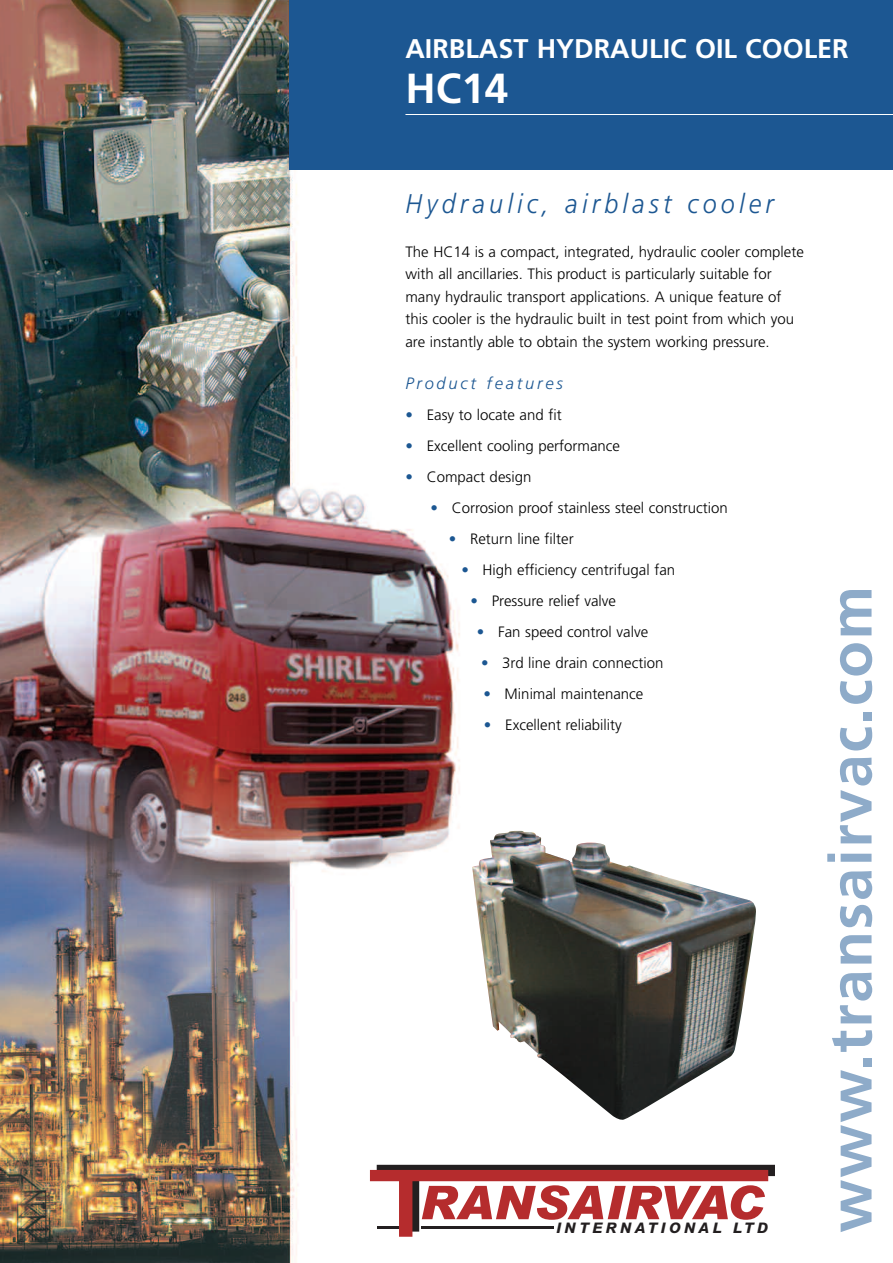
<style>
.page{position:relative;width:893px;height:1263px;background:#fff}
.page>*{position:absolute;margin:0;border:0;box-sizing:border-box;transform-origin:0 0}
.t1{font:700 60px "Frutiger";letter-spacing:.03em;color:#8eabc9}
.t2{font:700 42px "Frutiger";color:#fff}
.t3{font:700 27px "Frutiger";color:#fff}
.t4{font:italic 300 27px "Frutiger";letter-spacing:.165em;color:#1c5792;scale:.93 1}
.t5{font:italic 300 16.5px "Frutiger";letter-spacing:.165em;color:#1c5792}
.t6{font:300 15px/22.5px "Frutiger";color:#000}
.t7{font:italic 800 14.55px "Arial";letter-spacing:.23em;color:#231f20}
.s1{color:#1c5792}
</style>
<div class="page">
<img style="left:0;top:0;width:646px;height:1263px">
<div style="left:289px;top:0;width:604px;height:170px;background:#1c5792"></div>
<div style="left:370px;top:1165px;width:421px;height:87px;background:#fff"></div>
<svg style="left:370px;top:1165px;width:405px;height:72px"></svg>
<img style="left:472px;top:831px;width:284px;height:289px">
<hr style="left:405px;top:114px;width:488px;height:1px;background:#fff">
<h3 class="t3" style="left:405px;top:38px;width:445px">AIRBLAST HYDRAULIC OIL COOLER</h3>
<h2 class="t2" style="left:405px;top:71px;width:104px">HC14</h2>
<h3 class="t4" style="left:405px;top:193px;width:398px">Hydraulic, airblast cooler</h3>
<p class="t6" style="left:405px;top:242px;width:400px">The HC14 is a compact, integrated, hydraulic cooler complete with all ancillaries. This product is particularly suitable for many hydraulic transport applications. A unique feature of this cooler is the hydraulic built in test point from which you are instantly able to obtain the system working pressure.</p>
<p class="t5" style="left:405px;top:377px;width:159px">Product features</p>
<p class="t6" style="left:405px;top:405px;width:158px"><span class="s1">•</span> Easy to locate and fit</p>
<p class="t6" style="left:405px;top:436px;width:216px"><span class="s1">•</span> Excellent cooling performance</p>
<p class="t6" style="left:405px;top:467px;width:127px"><span class="s1">•</span> Compact design</p>
<p class="t6" style="left:430px;top:498px;width:299px"><span class="s1">•</span> Corrosion proof stainless steel construction</p>
<p class="t6" style="left:449px;top:529px;width:126px"><span class="s1">•</span> Return line filter</p>
<p class="t6" style="left:461px;top:560px;width:215px"><span class="s1">•</span> High efficiency centrifugal fan</p>
<p class="t6" style="left:471px;top:591px;width:147px"><span class="s1">•</span> Pressure relief valve</p>
<p class="t6" style="left:477px;top:622px;width:173px"><span class="s1">•</span> Fan speed control valve</p>
<p class="t6" style="left:481px;top:653px;width:184px"><span class="s1">•</span> 3rd line drain connection</p>
<p class="t6" style="left:483px;top:684px;width:162px"><span class="s1">•</span> Minimal maintenance</p>
<p class="t6" style="left:484px;top:715px;width:140px"><span class="s1">•</span> Excellent reliability</p>
<p class="t7" style="left:556px;top:1222px;width:213px">INTERNATIONAL LTD</p>
<h1 class="t1" style="left:826px;top:1233px;width:648px;rotate:-90deg">www.transairvac.com</h1>
</div>
